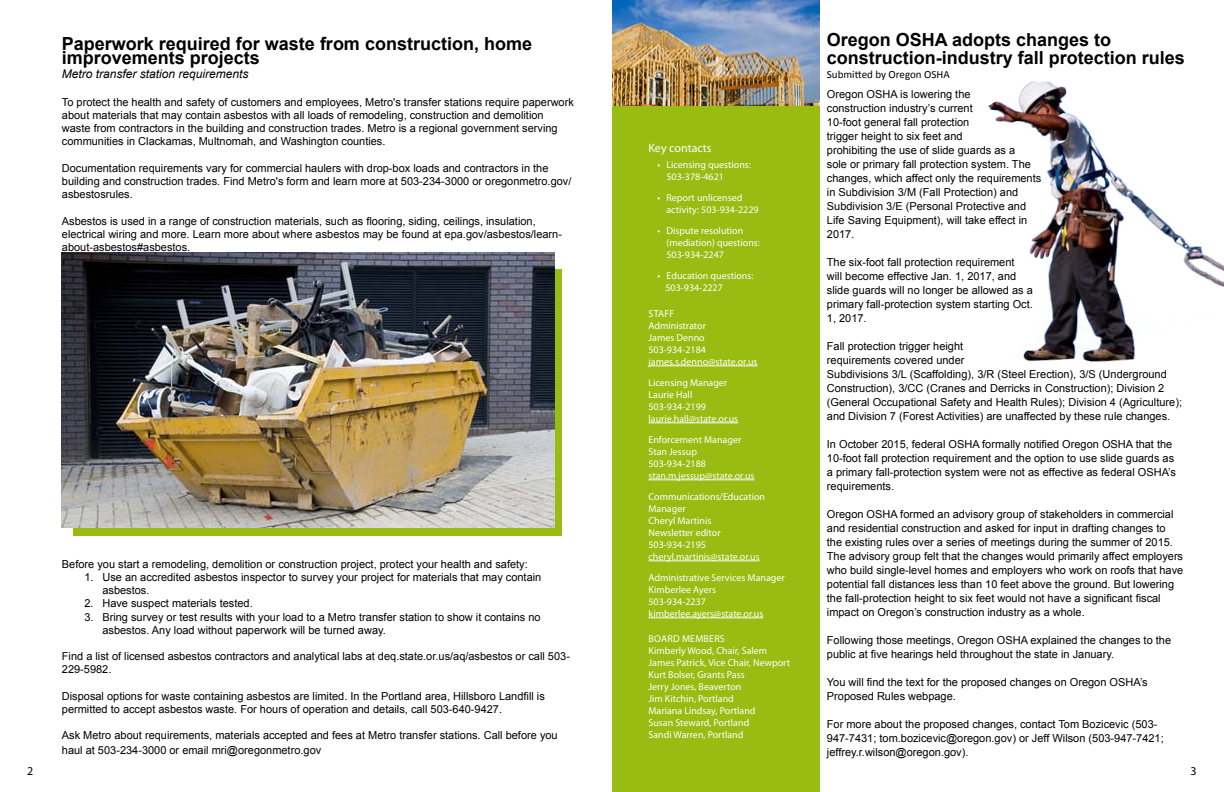
<style>
.page{position:relative;width:1224px;height:792px;background:#fff}
.page>*{position:absolute;margin:0;border:0;box-sizing:border-box;transform-origin:0 0}
.t1{font:700 18px/18px "Arial";color:#000}
.t2{font:italic 12px "Arial";color:#000}
.t3{font:12px "Myriad Pro";color:#fff}
.t4{font:12px "Myriad Pro";color:#000}
.t5{font:11px/14px "Arial";color:#000}
.t6{font:11px "Calibri";color:#000}
.t7{font:10px/12px "Myriad Pro";color:#fff}
</style>
<div class="page">
<img style="left:612px;top:0;width:207px;height:107px">
<div style="left:612px;top:107px;width:208px;height:685px;background:#98bc12"></div>
<hr style="left:648px;top:366px;width:110px;height:1px;background:#fff">
<hr style="left:648px;top:423px;width:90px;height:1px;background:#fff">
<hr style="left:648px;top:480px;width:107px;height:1px;background:#fff">
<hr style="left:648px;top:561px;width:112px;height:1px;background:#fff">
<hr style="left:648px;top:618px;width:115px;height:1px;background:#fff">
<div style="left:73px;top:269px;width:489px;height:266px;background:#98bc12"></div>
<img style="left:62px;top:253px;width:492px;height:275px">
<img style="left:988px;top:81px;width:236px;height:281px">
<h1 class="t1" style="left:62px;top:37px;width:472px;line-height:14px">Paperwork required for waste from construction, home improvements projects</h1>
<p class="t2" style="left:62px;top:66px;width:188px">Metro transfer station requirements</p>
<p class="t5" style="left:62px;top:95px;width:513px;line-height:13.2px">To protect the health and safety of customers and employees, Metro's transfer stations require paperwork about materials that may contain asbestos with all loads of remodeling, construction and demolition waste from contractors in the building and construction trades. Metro is a regional government serving communities in Clackamas, Multnomah, and Washington counties.</p>
<p class="t5" style="left:62px;top:161px;width:511px;line-height:13.2px">Documentation requirements vary for commercial haulers with drop-box loads and contractors in the building and construction trades. Find Metro's form and learn more at 503-234-3000 or oregonmetro.gov/ asbestosrules.</p>
<p class="t5" style="left:62px;top:214px;width:502px;line-height:13.2px">Asbestos is used in a range of construction materials, such as flooring, siding, ceilings, insulation, electrical wiring and more. Learn more about where asbestos may be found at epa.gov/asbestos/learn&shy;about-asbestos#asbestos.</p>
<p class="t5" style="left:62px;top:557px;width:467px">Before you start a remodeling, demolition or construction project, protect your health and safety:</p>
<p class="t5" style="left:102px;top:571px;width:440px;line-height:13.2px;text-indent:-18px">1. Use an accredited asbestos inspector to survey your project for materials that may contain asbestos.</p>
<p class="t5" style="left:84px;top:597px;width:170px">2. Have suspect materials tested.</p>
<p class="t5" style="left:102px;top:610px;width:440px;line-height:13.2px;text-indent:-18px">3. Bring survey or test results with your load to a Metro transfer station to show it contains no asbestos. Any load without paperwork will be turned away.</p>
<p class="t5" style="left:62px;top:650px;width:510px;line-height:13.2px">Find a list of licensed asbestos contractors and analytical labs at deq.state.or.us/aq/asbestos or call 503-<br>229-5982.</p>
<p class="t5" style="left:62px;top:689px;width:484px;line-height:13.2px">Disposal options for waste containing asbestos are limited. In the Portland area, Hillsboro Landfill is permitted to accept asbestos waste. For hours of operation and details, call 503-640-9427.</p>
<p class="t5" style="left:62px;top:728px;width:497px;line-height:14.4px">Ask Metro about requirements, materials accepted and fees at Metro transfer stations. Call before you haul at 503-234-3000 or email mri@oregonmetro.gov</p>
<p class="t3" style="left:648px;top:140px;width:65px">Key contacts</p>
<p class="t7" style="left:666px;top:159px;width:86px;text-indent:-9px">• Licensing questions:<br>503-378-4621</p>
<p class="t7" style="left:666px;top:192px;width:94px;text-indent:-9px">• Report unlicensed activity: 503-934-2229</p>
<p class="t7" style="left:666px;top:225px;width:95px;text-indent:-9px">• Dispute resolution (mediation) questions:<br>503-934-2247</p>
<p class="t7" style="left:665px;top:270px;width:89px;text-indent:-8px">• Education questions:<br>503-934-2227</p>
<p class="t7" style="left:648px;top:307px;width:111px">Staff<br>Administrator<br>James Denno<br>503-934-2184 james.s.denno@state.or.us</p>
<p class="t7" style="left:648px;top:376px;width:91px">Licensing Manager<br>Laurie Hall<br>503-934-2199 laurie.hall@state.or.us</p>
<p class="t7" style="left:648px;top:433px;width:108px">Enforcement Manager<br>Stan Jessup<br>503-934-2188 stan.m.jessup@state.or.us</p>
<p class="t7" style="left:648px;top:490px;width:118px">Communications/Education<br>Manager<br>Cheryl Martinis<br>Newsletter editor<br>503-934-2195 cheryl.martinis@state.or.us</p>
<p class="t7" style="left:648px;top:571px;width:138px">Administrative Services Manager<br>Kimberlee Ayers<br>503-934-2237 kimberlee.ayers@state.or.us</p>
<p class="t7" style="left:648px;top:633px;width:143px">Board members<br>Kimberly Wood, Chair, Salem<br>James Patrick, Vice Chair, Newport<br>Kurt Bolser, Grants Pass<br>Jerry Jones, Beaverton<br>Jim Kitchin, Portland<br>Mariana Lindsay, Portland<br>Susan Steward, Portland<br>Sandi Warren, Portland</p>
<h1 class="t1" style="left:827px;top:31px;width:360px">Oregon OSHA adopts changes to construction-industry fall protection rules</h1>
<p class="t6" style="left:827px;top:67px;width:124px">Submitted by Oregon OSHA</p>
<p class="t5" style="left:827px;top:87px;width:216px">Oregon OSHA is lowering the<br>construction industry’s current<br>10-foot general fall protection<br>trigger height to six feet and<br>prohibiting the use of slide guards as a<br>sole or primary fall protection system. The changes, which affect only the requirements in Subdivision 3/M (Fall Protection) and Subdivision 3/E (Personal Protective and Life Saving Equipment), will take effect in 2017.</p>
<p class="t5" style="left:827px;top:255px;width:208px">The six-foot fall protection requirement<br>will become effective Jan. 1, 2017, and slide guards will no longer be allowed as a primary fall-protection system starting Oct.<br>1, 2017.</p>
<p class="t5" style="left:827px;top:339px;width:357px">Fall protection trigger height<br>requirements covered under<br>Subdivisions 3/L (Scaffolding), 3/R (Steel Erection), 3/S (Underground Construction), 3/CC (Cranes and Derricks in Construction); Division 2 (General Occupational Safety and Health Rules); Division 4 (Agriculture); and Division 7 (Forest Activities) are unaffected by these rule changes.</p>
<p class="t5" style="left:827px;top:437px;width:351px">In October 2015, federal OSHA formally notified Oregon OSHA that the 10-foot fall protection requirement and the option to use slide guards as a primary fall-protection system were not as effective as federal OSHA’s requirements.</p>
<p class="t5" style="left:827px;top:507px;width:358px">Oregon OSHA formed an advisory group of stakeholders in commercial and residential construction and asked for input in drafting changes to the existing rules over a series of meetings during the summer of 2015.<br>The advisory group felt that the changes would primarily affect employers who build single-level homes and employers who work on roofs that have potential fall distances less than 10 feet above the ground. But lowering the fall-protection height to six feet would not have a significant fiscal impact on Oregon’s construction industry as a whole.</p>
<p class="t5" style="left:827px;top:633px;width:346px">Following those meetings, Oregon OSHA explained the changes to the public at five hearings held throughout the state in January.</p>
<p class="t5" style="left:827px;top:675px;width:322px">You will find the text for the proposed changes on Oregon OSHA’s<br>Proposed Rules webpage.</p>
<p class="t5" style="left:827px;top:717px;width:338px">For more about the proposed changes, contact Tom Bozicevic (503-<br>947-7431; tom.bozicevic@oregon.gov) or Jeff Wilson (503-947-7421; jeffrey.r.wilson@oregon.gov).</p>
<p class="t4" style="left:27px;top:764px;width:8px">2</p>
<p class="t4" style="left:1191px;top:764px;width:8px">3</p>
</div>
